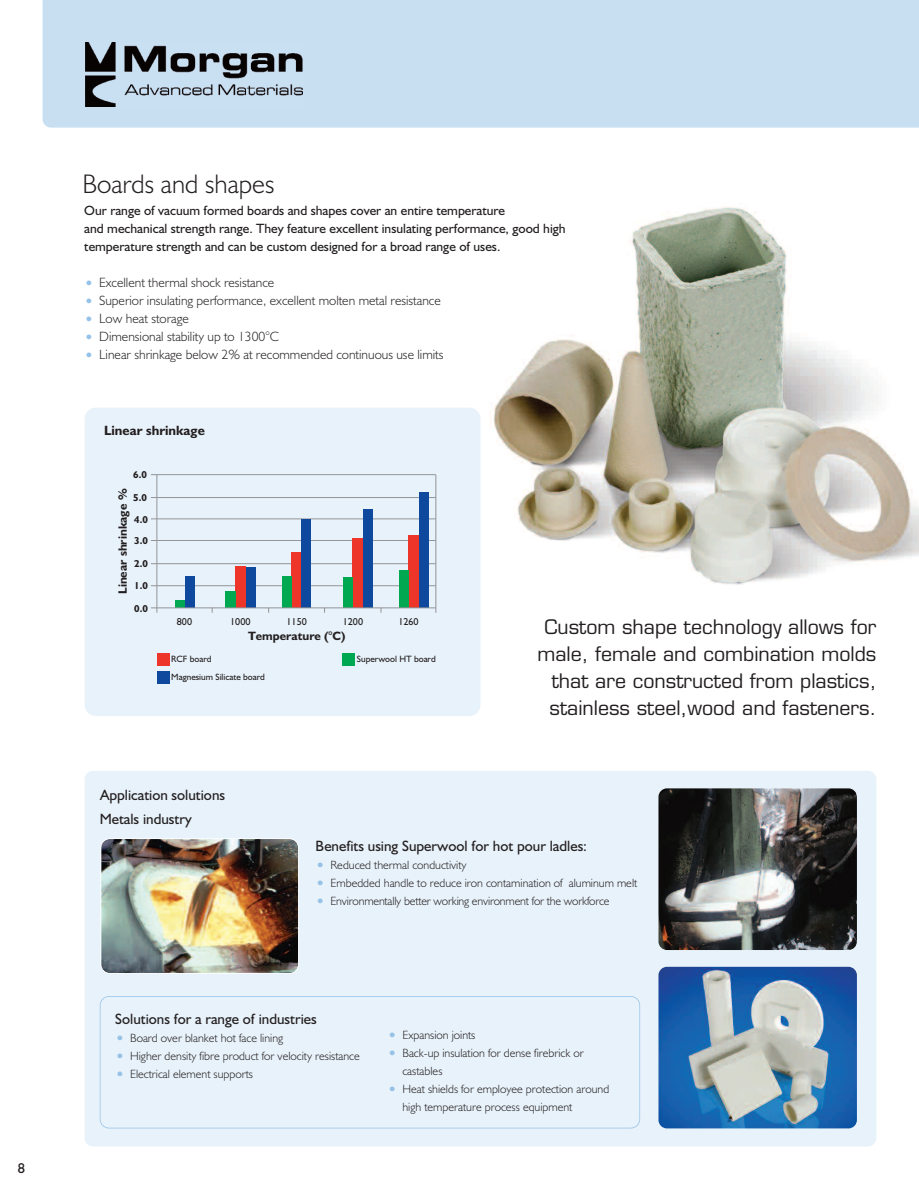
<style>
.page{position:relative;width:919px;height:1189px;background:#fff}
.page>*{position:absolute;margin:0;border:0;box-sizing:border-box;transform-origin:0 0}
.t1{font:300 27px "Humanist 521 BT";color:#231f20}
.t2{font:19.5px/27px "Eurostile";color:#231f20;text-align:right}
.t3{font:15px "Humanist 521 BT";color:#231f20}
.t4{font:14.25px "Humanist 521 BT";color:#231f20}
.t5{font:13.5px/18px "Humanist 521 BT";color:#231f20}
.t6{font:300 13.5px "Humanist 521 BT";color:#231f20}
.t7{font:700 13.5px "Humanist 521 BT";color:#231f20}
.t8{font:700 12.15px "Humanist 521 BT";color:#231f20}
.t9{font:300 12px/18px "Humanist 521 BT";color:#231f20}
.t10{font:700 10.05px "Humanist 521 BT";color:#231f20}
.t11{font:10.05px "Humanist 521 BT";color:#231f20}
.t12{font:9.15px "Humanist 521 BT";color:#231f20}
.s1{font-weight:400;font-size:16.5px;color:#96c2e8}
</style>
<div class="page">
<img style="left:478px;top:207px;width:440px;height:385px">
<div style="left:43px;top:0;width:875px;height:128px;background:#c8dff2"></div>
<img style="left:85px;top:43px;width:218px;height:63px">
<div style="left:85px;top:407px;width:395px;height:309px;background:#e8f2fa;border-radius:11px"></div>
<div style="left:85px;top:770px;width:791px;height:376px;background:#e8f2fa;border-radius:9px"></div>
<img style="left:658px;top:966px;width:198px;height:162px;border-radius:9px">
<img style="left:658px;top:788px;width:198px;height:162px;border-radius:9px">
<div style="left:100px;top:996px;width:540px;height:132px;border:2px solid #96c2e8;border-radius:9px"></div>
<hr style="left:156px;top:474px;width:1px;height:138px;background:#939598">
<div style="left:157px;top:653px;width:12px;height:12px;background:#ee3529"></div>
<div style="left:342px;top:653px;width:12px;height:12px;background:#00a851"></div>
<hr style="left:435px;top:475px;width:1px;height:137px;background:#939598">
<hr style="left:151px;top:474px;width:285px;height:1px;background:#939598">
<hr style="left:151px;top:497px;width:285px;height:1px;background:#939598">
<hr style="left:151px;top:518px;width:285px;height:1px;background:#939598">
<hr style="left:151px;top:540px;width:285px;height:1px;background:#939598">
<hr style="left:151px;top:563px;width:285px;height:1px;background:#939598">
<hr style="left:151px;top:585px;width:285px;height:1px;background:#939598">
<div style="left:157px;top:671px;width:12px;height:12px;background:#0f499d"></div>
<div style="left:175px;top:600px;width:10px;height:7px;background:#00a851"></div>
<div style="left:235px;top:566px;width:11px;height:42px;background:#ee3529"></div>
<div style="left:225px;top:591px;width:10px;height:17px;background:#00a851"></div>
<div style="left:246px;top:567px;width:10px;height:40px;background:#0f499d"></div>
<div style="left:185px;top:576px;width:10px;height:31px;background:#0f499d"></div>
<div style="left:291px;top:552px;width:11px;height:56px;background:#ee3529"></div>
<div style="left:282px;top:576px;width:10px;height:32px;background:#00a851"></div>
<div style="left:301px;top:519px;width:10px;height:88px;background:#0f499d"></div>
<div style="left:353px;top:538px;width:10px;height:69px;background:#ee3529"></div>
<div style="left:343px;top:577px;width:10px;height:31px;background:#00a851"></div>
<div style="left:363px;top:509px;width:9px;height:98px;background:#0f499d"></div>
<div style="left:409px;top:536px;width:10px;height:72px;background:#ee3529"></div>
<div style="left:399px;top:570px;width:10px;height:38px;background:#00a851"></div>
<div style="left:419px;top:492px;width:9px;height:115px;background:#0f499d"></div>
<hr style="left:151px;top:607px;width:285px;height:1px;background:#939598">
<img style="left:101px;top:839px;width:197px;height:134px;border-radius:9px">
<div style="left:100px;top:838px;width:199px;height:135px;border:2px solid #fff;border-radius:9px"></div>
<p class="t4" style="left:18px;top:1159px;width:9px">8</p>
<h1 class="t1" style="left:82px;top:167px;width:193px">Boards and shapes</h1>
<p class="t5" style="left:84px;top:202px;width:483px">Our range of vacuum formed boards and shapes cover an entire temperature<br>and mechanical strength range. They feature excellent insulating performance, good high temperature strength and can be custom designed for a broad range of uses.</p>
<p class="t6" style="left:84px;top:275px;width:191px"><span class="s1">•</span> Excellent thermal shock resistance</p>
<p class="t6" style="left:84px;top:293px;width:358px"><span class="s1">•</span> Superior insulating performance, excellent molten metal resistance</p>
<p class="t6" style="left:84px;top:311px;width:106px"><span class="s1">•</span> Low heat storage</p>
<p class="t6" style="left:84px;top:329px;width:196px"><span class="s1">•</span> Dimensional stability up to 1300°C</p>
<p class="t6" style="left:84px;top:347px;width:360px"><span class="s1">•</span> Linear shrinkage below 2% at recommended continuous use limits</p>
<p class="t7" style="left:104px;top:422px;width:102px">Linear shrinkage</p>
<p class="t10" style="left:133px;top:469px;width:15px">6.0</p>
<p class="t8" style="left:115px;top:594px;width:107px;rotate:-90deg">Linear shrinkage %</p>
<p class="t10" style="left:133px;top:491px;width:15px">5.0</p>
<p class="t10" style="left:134px;top:513px;width:15px">4.0</p>
<p class="t10" style="left:134px;top:534px;width:15px">3.0</p>
<p class="t10" style="left:134px;top:558px;width:15px">2.0</p>
<p class="t10" style="left:134px;top:580px;width:15px">1.0</p>
<p class="t10" style="left:134px;top:602px;width:15px">0.0</p>
<p class="t11" style="left:177px;top:616px;width:17px">800</p>
<p class="t11" style="left:230px;top:616px;width:22px">1000</p>
<p class="t11" style="left:286px;top:616px;width:22px">1150</p>
<p class="t11" style="left:343px;top:616px;width:22px">1200</p>
<p class="t11" style="left:398px;top:616px;width:22px">1260</p>
<p class="t8" style="left:248px;top:629px;width:99px">Temperature (°C)</p>
<p class="t12" style="left:171px;top:654px;width:42px">RCF board</p>
<p class="t12" style="left:357px;top:654px;width:80px">Superwool HT board</p>
<p class="t12" style="left:171px;top:671px;width:95px">Magnesium Silicate board</p>
<p class="t3" style="left:100px;top:786px;width:127px">Application solutions</p>
<p class="t3" style="left:100px;top:810px;width:93px">Metals industry</p>
<h2 class="t2" style="left:537px;top:615px;width:340px">Custom shape technology allows for male, female and combination molds that are constructed from plastics, stainless steel,wood and fasteners.</h2>
<p class="t3" style="left:315px;top:837px;width:273px">Benefits using Superwool for hot pour ladles:</p>
<p class="t9" style="left:315px;top:856px;width:152px"><span class="s1">•</span> Reduced thermal conductivity</p>
<p class="t9" style="left:315px;top:874px;width:323px"><span class="s1">•</span> Embedded handle to reduce iron contamination of aluminum melt</p>
<p class="t9" style="left:315px;top:892px;width:295px"><span class="s1">•</span> Environmentally better working environment for the workforce</p>
<p class="t3" style="left:115px;top:1010px;width:203px">Solutions for a range of industries</p>
<p class="t9" style="left:115px;top:1028px;width:169px"><span class="s1">•</span> Board over blanket hot face lining</p>
<p class="t9" style="left:115px;top:1046px;width:246px"><span class="s1">•</span> Higher density fibre product for velocity resistance</p>
<p class="t9" style="left:115px;top:1064px;width:139px"><span class="s1">•</span> Electrical element supports</p>
<p class="t9" style="left:387px;top:1026px;width:89px"><span class="s1">•</span> Expansion joints</p>
<p class="t9" style="left:402px;top:1044px;width:183px;text-indent:-15px"><span class="s1">•</span> Back-up insulation for dense firebrick or castables</p>
<p class="t9" style="left:402px;top:1080px;width:208px;text-indent:-15px"><span class="s1">•</span> Heat shields for employee protection around high temperature process equipment</p>
</div>
